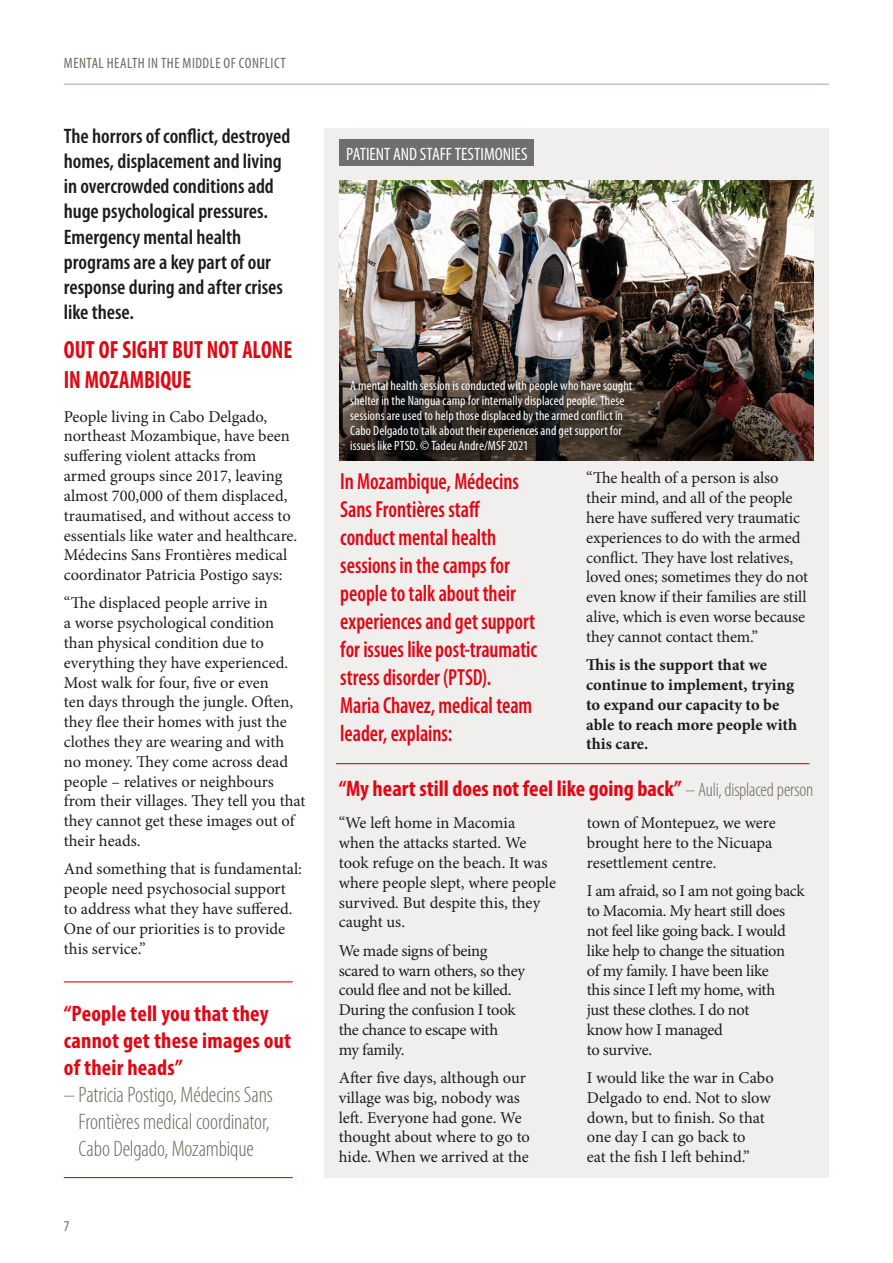
<style>
.page{position:relative;width:893px;height:1263px;background:#fff}
.page>*{position:absolute;margin:0;border:0;box-sizing:border-box;transform-origin:0 0}
.t1{font:700 condensed 25.05px/30px "Myriad Pro";color:#e30613;scale:.9 1}
.t2{font:600 condensed 23.4px/28px "Myriad Pro";color:#e30613;scale:.9 1}
.t3{font:700 condensed 22.5px/27px "Myriad Pro";letter-spacing:.005em;color:#e30613}
.t4{font:300 condensed 22.5px/27px "Myriad Pro";letter-spacing:-.01em;color:#6e6a5e;text-align:center}
.t5{font:600 condensed 21px/25.2px "Myriad Pro";color:#1d1d1b}
.t6{font:condensed 18px "Myriad Pro";letter-spacing:-.005em;color:#fff}
.t7{font:16.5px/19.8px "Minion Pro";letter-spacing:-.005em;color:#1d1d1b}
.t8{font:16.5px/19.8px "Minion Pro";letter-spacing:-.025em;color:#1d1d1b}
.t9{font:700 16.5px/19.8px "Minion Pro";color:#1d1d1b}
.t10{font:condensed 15px "Myriad Pro";letter-spacing:.03em;color:#6e6a5e}
.t11{font:condensed 13.5px/15px "Myriad Pro";letter-spacing:.005em;color:#fff}
.s1{font-weight:300;font-size:19.5px;color:#6e6a5e}
</style>
<div class="page">
<div style="left:325px;top:128px;width:504px;height:1050px;background:#f0efed"></div>
<div style="left:340px;top:140px;width:194px;height:26px;background:#706f6f"></div>
<img style="left:340px;top:181px;width:474px;height:147px">
<img style="left:340px;top:328px;width:474px;height:132px">
<svg style="left:350px;top:376px;width:297px;height:85px"></svg>
<div style="left:342px;top:372px;width:299px;height:87px;background:#1d1d1b;opacity:.75"></div>
<hr style="left:336px;top:763px;width:473px;height:1px;background:#e30613">
<hr style="left:64px;top:84px;width:765px;height:1px;background:#c4c0b5">
<hr style="left:64px;top:981px;width:229px;height:1px;background:#e30613">
<hr style="left:64px;top:1177px;width:229px;height:1px;background:#e30613">
<p class="t10" style="left:64px;top:55px;width:223px">MENTAL HEALTH IN THE MIDDLE OF CONFLICT</p>
<p class="t5" style="left:64px;top:124px;width:228px">The horrors of conflict, destroyed homes, displacement and living in overcrowded conditions add huge psychological pressures.<br>Emergency mental health programs are a key part of our response during and after crises like these.</p>
<h1 class="t1" style="left:64px;top:334px;width:255px">OUT OF SIGHT BUT NOT ALONE<br>IN MOZAMBIQUE</h1>
<p class="t7" style="left:64px;top:407px;width:235px">People living in Cabo Delgado, northeast Mozambique, have been suffering violent attacks from armed groups since 2017, leaving almost 700,000 of them displaced, traumatised, and without access to essentials like water and healthcare.<br>Médecins Sans Frontières medical coordinator Patricia Postigo says:</p>
<p class="t7" style="left:64px;top:593px;width:243px">“The displaced people arrive in<br>a worse psychological condition than physical condition due to everything they have experienced.<br>Most walk for four, five or even<br>ten days through the jungle. Often, they flee their homes with just the clothes they are wearing and with no money. They come across dead people – relatives or neighbours from their villages. They tell you that they cannot get these images out of their heads.</p>
<p class="t7" style="left:64px;top:859px;width:240px">And something that is fundamental: people need psychosocial support to address what they have suffered.<br>One of our priorities is to provide this service.”</p>
<h3 class="t3" style="left:64px;top:999px;width:229px">“People tell you that they cannot get these images out of their heads”</h3>
<h3 class="t4" style="left:64px;top:1081px;width:211px">– Patricia Postigo, Médecins Sans<br>Frontières medical coordinator,<br>Cabo Delgado, Mozambique</h3>
<p class="t10" style="left:64px;top:1218px;width:7px">7</p>
<p class="t6" style="left:346px;top:144px;width:183px">PATIENT AND STAFF TESTIMONIES</p>
<p class="t11" style="left:350px;top:378px;width:284px">A mental health session is conducted with people who have sought shelter in the Nangua camp for internally displaced people. These sessions are used to help those displaced by the armed conflict in Cabo Delgado to talk about their experiences and get support for issues like PTSD. © Tadeu Andre/MSF 2021</p>
<p class="t2" style="left:340px;top:467px;width:220px">In Mozambique, Médecins<br>Sans Frontières staff conduct mental health sessions in the camps for people to talk about their experiences and get support for issues like post-traumatic stress disorder (PTSD).<br>Maria Chavez, medical team leader, explains:</p>
<p class="t7" style="left:586px;top:468px;width:223px">“The health of a person is also their mind, and all of the people here have suffered very traumatic experiences to do with the armed conflict. They have lost relatives, loved ones; sometimes they do not even know if their families are still alive, which is even worse because they cannot contact them.”</p>
<p class="t9" style="left:586px;top:655px;width:212px">This is the support that we continue to implement, trying to expand our capacity to be able to reach more people with this care.</p>
<h3 class="t3" style="left:339px;top:774px;width:476px">“My heart still does not feel like going back” <span class="s1">– Auli, displaced person</span></h3>
<p class="t7" style="left:339px;top:813px;width:219px">“We left home in Macomia<br>when the attacks started. We took refuge on the beach. It was where people slept, where people survived. But despite this, they caught us.</p>
<p class="t7" style="left:339px;top:940px;width:188px">We made signs of being scared to warn others, so they could flee and not be killed.<br>During the confusion I took the chance to escape with<br>my family.</p>
<p class="t7" style="left:339px;top:1068px;width:193px">After five days, although our village was big, nobody was left. Everyone had gone. We thought about where to go to hide. When we arrived at the</p>
<p class="t7" style="left:587px;top:813px;width:190px">town of Montepuez, we were brought here to the Nicuapa resettlement centre.</p>
<p class="t8" style="left:587px;top:881px;width:219px">I am afraid, so I am not going back to Macomia. My heart still does not feel like going back. I would like help to change the situation<br>of my family. I have been like<br>this since I left my home, with<br>just these clothes. I do not<br>know how I managed<br>to survive.</p>
<p class="t7" style="left:587px;top:1068px;width:188px">I would like the war in Cabo<br>Delgado to end. Not to slow down, but to finish. So that one day I can go back to<br>eat the fish I left behind.”</p>
</div>
